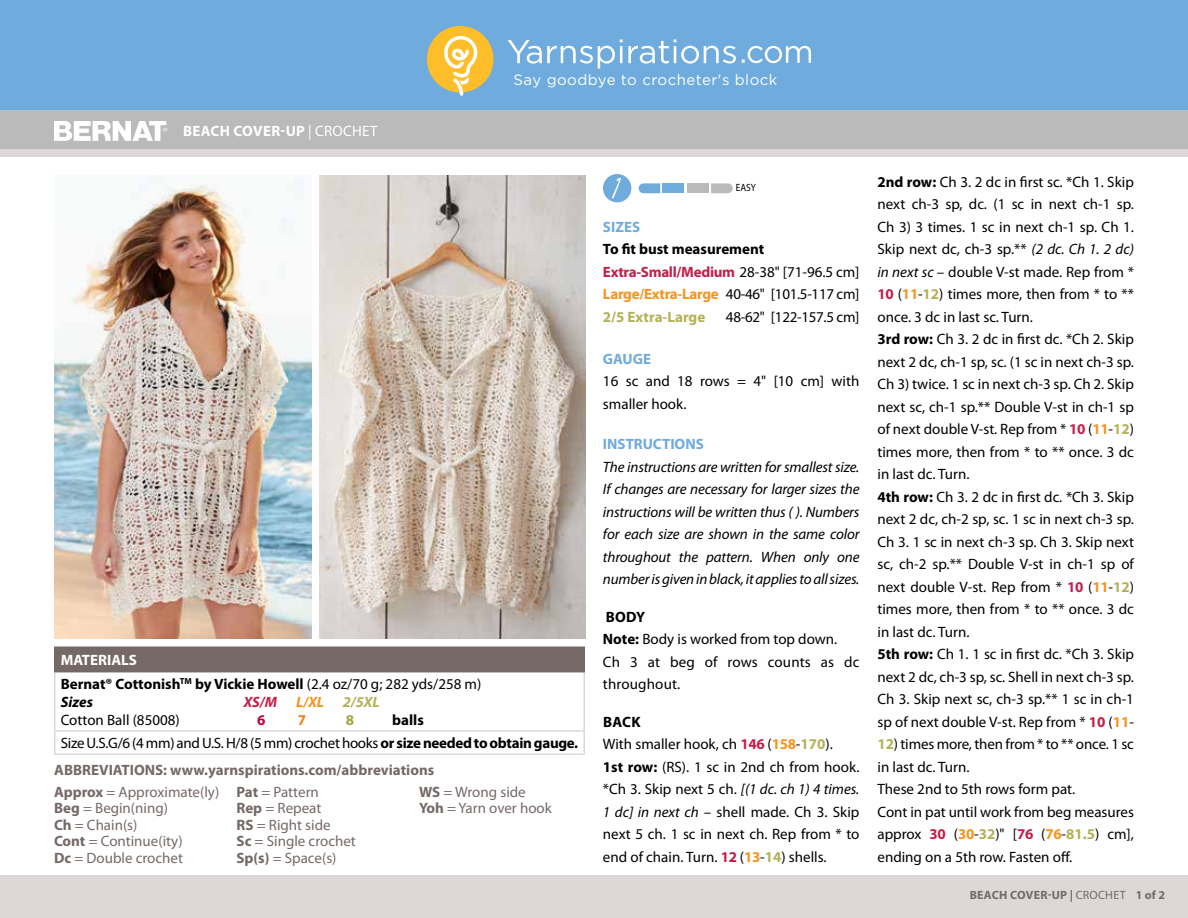
<style>
.page{position:relative;width:1188px;height:918px;background:#fff}
.page>*{position:absolute;margin:0;border:0;box-sizing:border-box;transform-origin:0 0}
.t1{font:15px/22.5px "Myriad Pro";color:#000}
.t2{font:italic 15px/22.5px "Myriad Pro";letter-spacing:-.01em;color:#000;text-align:justify}
.t3{font:15px/22.5px "Myriad Pro";letter-spacing:-.02em;color:#000}
.t4{font:15px/16.5px "Myriad Pro";color:#756966}
.t5{font:700 15px/24.5px "Myriad Pro";color:#000}
.t6{font:700 15px "Myriad Pro";color:#756966}
.t7{font:15px "Gotham";letter-spacing:.03em;color:#fff}
.t8{font:700 15px "Myriad Pro";color:#6fabdd}
.t9{font:700 15px "Myriad Pro";letter-spacing:.02em;color:#fff}
.t10{font:italic 700 15px "Myriad Pro";color:#b3b258}
.t11{font:italic 700 15px "Myriad Pro";color:#000}
.t12{font:italic 700 15px "Myriad Pro";color:#c31f4a}
.t13{font:700 15px "Myriad Pro";color:#b40639}
.t14{font:700 15px "Myriad Pro";color:#f38119}
.t15{font:700 15px "Myriad Pro";color:#a3a546}
.t16{font:700 12px "Myriad Pro";letter-spacing:.02em;color:#756966}
.t17{font:10.5px "Myriad Pro";color:#000;scale:.9 1}
.s1{font-weight:400}
.s2{font-weight:700}
.s3{font-weight:700;color:#c31f4a}
.s4{font-weight:700;color:#f7941e}
.s5{font-weight:700;color:#b3b258}
.s6{color:#fff}
.s7{color:#f7941e}
.s8{font-style:italic}
</style>
<div class="page">
<div style="left:0;top:149px;width:1188px;height:769px;background:#ddd8d7"></div>
<div style="left:0;top:0;width:1188px;height:116px;background:#6fabdd"></div>
<div style="left:0;top:158px;width:1188px;height:717px;background:#fff"></div>
<div style="left:0;top:111px;width:1188px;height:38px;background:#bbbaba"></div>
<svg style="left:508px;top:39px;width:228px;height:30px"></svg>
<svg style="left:742px;top:46px;width:69px;height:17px"></svg>
<div style="left:427px;top:26px;width:66px;height:67px;background:#febe2a;border-radius:50%"></div>
<svg style="left:444px;top:36px;width:33px;height:60px"></svg>
<svg style="left:54px;top:121px;width:113px;height:20px"></svg>
<div style="left:55px;top:647px;width:529px;height:25px;background:#756966"></div>
<hr style="left:54px;top:672px;width:2px;height:58px;background:#ddd8d7">
<hr style="left:584px;top:672px;width:1px;height:58px;background:#ddd8d7">
<hr style="left:54px;top:730px;width:531px;height:2px;background:#ddd8d7">
<hr style="left:54px;top:732px;width:2px;height:21px;background:#ddd8d7">
<svg style="left:584px;top:732px;width:1px;height:21px"></svg>
<hr style="left:54px;top:753px;width:531px;height:2px;background:#ddd8d7">
<hr style="left:54px;top:646px;width:531px;height:2px;background:#756966">
<hr style="left:54px;top:648px;width:2px;height:23px;background:#756966">
<svg style="left:584px;top:648px;width:1px;height:23px"></svg>
<hr style="left:54px;top:671px;width:531px;height:1px;background:#756966">
<div style="left:603px;top:174px;width:28px;height:28px;background:#6fabdd;border-radius:50%"></div>
<svg style="left:612px;top:178px;width:9px;height:21px"></svg>
<svg style="left:639px;top:183px;width:21px;height:10px"></svg>
<div style="left:662px;top:183px;width:22px;height:10px;background:#6fabdd"></div>
<div style="left:687px;top:183px;width:22px;height:10px;background:#bbbaba"></div>
<svg style="left:711px;top:183px;width:22px;height:10px"></svg>
<img style="left:54px;top:176px;width:257px;height:463px">
<img style="left:320px;top:176px;width:266px;height:463px">
<p class="t9" style="left:183px;top:121px;width:196px">BEACH COVER-UP <span class="s1">| CROCHET</span></p>
<p class="t7" style="left:514px;top:71px;width:265px">Say goodbye to crocheter's block</p>
<p class="t17" style="left:736px;top:181px;width:24px">EASY</p>
<p class="t8" style="left:603px;top:217px;width:39px">SIZES</p>
<p class="t3" style="left:603px;top:238px;width:258px"><span class="s2">To fit bust measurement<br></span><span class="s3">Extra-Small/Medium</span> 28-38" [71-96.5 cm]<br><span class="s4">Large/Extra-Large</span> 40-46" [101.5-117 cm]<br><span class="s5">2/5 Extra-Large</span></p>
<p class="t3" style="left:726px;top:305px;width:135px">48-62" [122-157.5 cm]</p>
<p class="t5" style="left:61px;top:647px;width:422px"><span class="s6">MATERIALS<br></span>Bernat® Cottonish<sup>TM</sup> by Vickie Howell <span class="s1">(2.4 oz/70 g; 282 yds/258 m)</span></p>
<p class="t11" style="left:61px;top:692px;width:34px">Sizes</p>
<p class="t12" style="left:244px;top:692px;width:35px">XS/M</p>
<p class="t10" style="left:296px;top:692px;width:85px"><span class="s7">L/XL</span> 2/5XL</p>
<p class="t1" style="left:61px;top:708px;width:120px">Cotton Ball (85008)</p>
<p class="t13" style="left:257px;top:710px;width:10px">6</p>
<p class="t14" style="left:298px;top:710px;width:10px">7</p>
<p class="t15" style="left:346px;top:710px;width:10px">8</p>
<p class="t3" style="left:61px;top:708px;width:519px;line-height:23.2px;text-indent:332px"><span class="s2">balls<br></span>Size U.S.G/6 (4 mm) and U.S. H/8 (5 mm) crochet hooks <span class="s2">or size needed to obtain gauge.</span></p>
<p class="t6" style="left:54px;top:761px;width:382px">ABBREVIATIONS: www.yarnspirations.com/abbreviations</p>
<p class="t4" style="left:54px;top:783px;width:167px"><span class="s2">Approx</span> = Approximate(ly)<br><span class="s2">Beg</span> = Begin(ning)<br><span class="s2">Ch</span> = Chain(s)<br><span class="s2">Cont</span> = Continue(ity)<br><span class="s2">Dc</span> = Double crochet</p>
<p class="t4" style="left:237px;top:783px;width:121px"><span class="s2">Pat</span> = Pattern<br><span class="s2">Rep</span> = Repeat<br><span class="s2">RS</span> = Right side<br><span class="s2">Sc</span> = Single crochet<br><span class="s2">Sp(s)</span> = Space(s)</p>
<p class="t4" style="left:419px;top:783px;width:134px"><span class="s2">WS</span> = Wrong side<br><span class="s2">Yoh</span> = Yarn over hook</p>
<p class="t8" style="left:603px;top:349px;width:50px">GAUGE</p>
<p class="t1" style="left:603px;top:370px;width:258px">16 sc and 18 rows = 4" [10 cm] with smaller hook.</p>
<p class="t8" style="left:603px;top:434px;width:102px">INSTRUCTIONS</p>
<p class="t2" style="left:603px;top:455px;width:258px">The instructions are written for smallest size.<br>If changes are necessary for larger sizes the instructions will be written thus ( ). Numbers for each size are shown in the same color throughout the pattern. When only one number is given in black, it applies to all sizes.</p>
<p class="t1" style="left:603px;top:605px;width:258px"><span class="s2">BODY<br>Note:</span> Body is worked from top down.<br>Ch 3 at beg of rows counts as dc throughout.</p>
<p class="t1" style="left:603px;top:710px;width:258px"><span class="s2">BACK<br></span>With smaller hook, ch <span class="s3">146</span> (<span class="s4">158</span>-<span class="s5">170</span>).<br><span class="s2">1st row:</span> (RS). 1 sc in 2nd ch from hook. *Ch 3. Skip next 5 ch. <span class="s8">[(1 dc. ch 1) 4 times.<br>1 dc] in next ch</span> – shell made. Ch 3. Skip next 5 ch. 1 sc in next ch. Rep from * to end of chain. Turn. <span class="s3">12</span> (<span class="s4">13</span>-<span class="s5">14</span>) shells.</p>
<p class="t1" style="left:877px;top:170px;width:258px"><span class="s2">2nd row:</span> Ch 3. 2 dc in first sc. *Ch 1. Skip next ch-3 sp, dc. (1 sc in next ch-1 sp.<br>Ch 3) 3 times. 1 sc in next ch-1 sp. Ch 1.<br>Skip next dc, ch-3 sp.** <span class="s8">(2 dc. Ch 1. 2 dc) in next sc</span> – double V-st made. Rep from * <span class="s3">10</span> (<span class="s4">11</span>-<span class="s5">12</span>) times more, then from * to ** once. 3 dc in last sc. Turn.<br><span class="s2">3rd row:</span> Ch 3. 2 dc in first dc. *Ch 2. Skip next 2 dc, ch-1 sp, sc. (1 sc in next ch-3 sp.<br>Ch 3) twice. 1 sc in next ch-3 sp. Ch 2. Skip next sc, ch-1 sp.** Double V-st in ch-1 sp of next double V-st. Rep from * <span class="s3">10</span> (<span class="s4">11</span>-<span class="s5">12</span>) times more, then from * to ** once. 3 dc in last dc. Turn.<br><span class="s2">4th row:</span> Ch 3. 2 dc in first dc. *Ch 3. Skip next 2 dc, ch-2 sp, sc. 1 sc in next ch-3 sp.<br>Ch 3. 1 sc in next ch-3 sp. Ch 3. Skip next sc, ch-2 sp.** Double V-st in ch-1 sp of next double V-st. Rep from * <span class="s3">10</span> (<span class="s4">11</span>-<span class="s5">12</span>) times more, then from * to ** once. 3 dc in last dc. Turn.<br><span class="s2">5th row:</span> Ch 1. 1 sc in first dc. *Ch 3. Skip next 2 dc, ch-3 sp, sc. Shell in next ch-3 sp.<br>Ch 3. Skip next sc, ch-3 sp.** 1 sc in ch-1 sp of next double V-st. Rep from * <span class="s3">10</span> (<span class="s4">11</span>-</p>
<p class="t1" style="left:877px;top:733px;width:258px"><span class="s5">12</span>) times more, then from * to ** once. 1 sc in last dc. Turn.<br>These 2nd to 5th rows form pat.<br>Cont in pat until work from beg measures approx <span class="s3">30</span> (<span class="s4">30</span>-<span class="s5">32</span>)" [<span class="s3">76</span> (<span class="s4">76</span>-<span class="s5">81.5</span>) cm], ending on a 5th row. Fasten off.</p>
<p class="t16" style="left:970px;top:887px;width:197px">BEACH COVER-UP | <span class="s1">CROCHET</span> 1 of 2</p>
</div>
